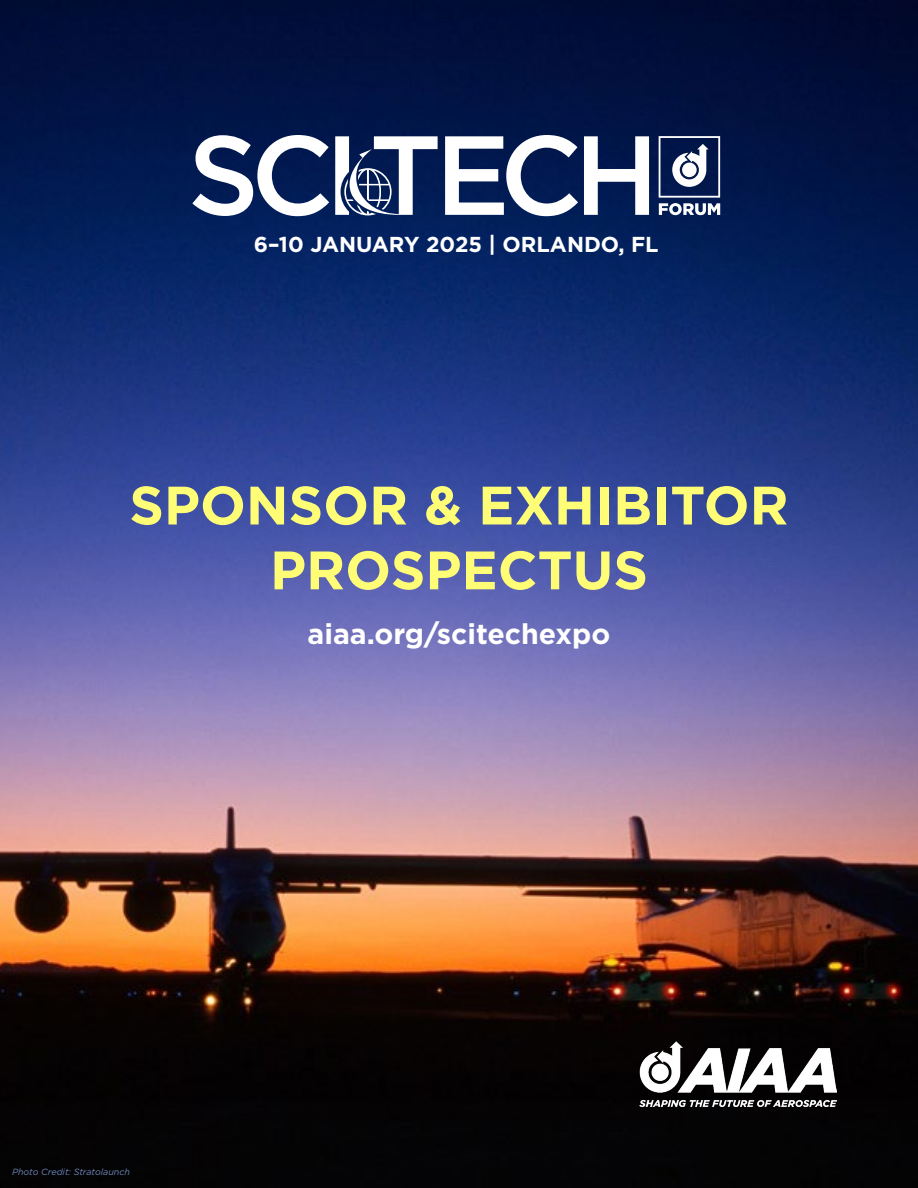
<style>
.page{position:relative;width:918px;height:1188px;background:#fff}
.page>*{position:absolute;margin:0;border:0;box-sizing:border-box;transform-origin:0 0}
.t1{font:700 54px/64.8px "Gotham";color:#fffd76;text-align:center}
.t2{font:700 28.5px "Gotham";color:#fff}
.t3{font:700 21.6px "Gotham";color:#fff}
.t4{font:italic 9px "Gotham";color:#6e88bb}
</style>
<div class="page">
<img style="left:0;top:0;width:918px;height:1188px">
<img style="left:640px;top:1041px;width:197px;height:66px">
<svg style="left:192px;top:135px;width:137px;height:81px"></svg>
<svg style="left:445px;top:135px;width:133px;height:81px"></svg>
<svg style="left:584px;top:136px;width:65px;height:79px"></svg>
<svg style="left:659px;top:136px;width:61px;height:79px"></svg>
<svg style="left:335px;top:136px;width:103px;height:79px"></svg>
<p class="t3" style="left:254px;top:230px;width:406px">6–10 JANUARY 2025 | ORLANDO, FL</p>
<p class="t1" style="left:129px;top:473px;width:661px">SPONSOR &amp; EXHIBITOR<br>PROSPECTUS</p>
<p class="t2" style="left:308px;top:615px;width:304px">aiaa.org/scitechexpo</p>
<p class="t4" style="left:12px;top:1166px;width:119px">Photo Credit: Stratolaunch</p>
</div>
